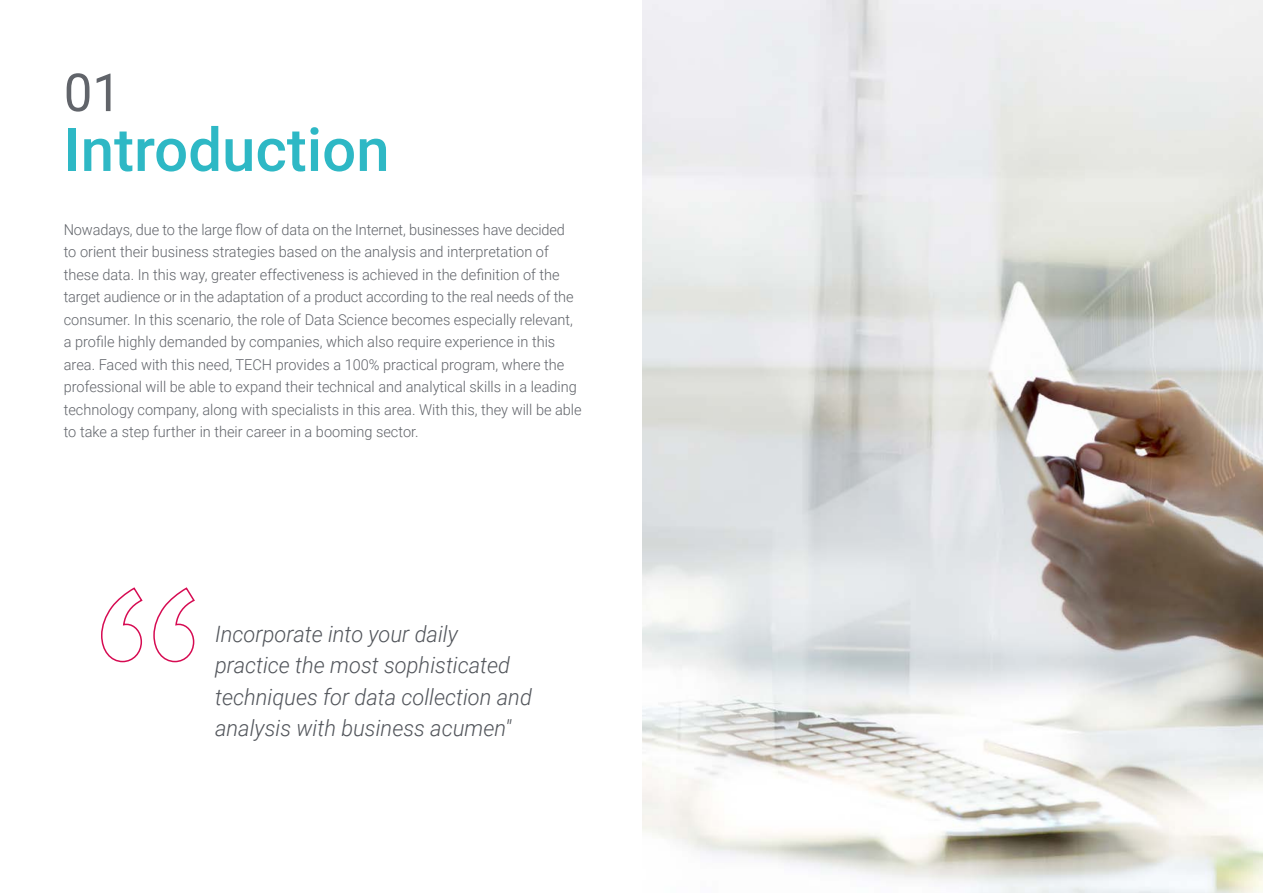
<style>
.page{position:relative;width:1263px;height:893px;background:#fff}
.page>*{position:absolute;margin:0;border:0;box-sizing:border-box;transform-origin:0 0}
.t1{font:500 60px "Roboto";color:#2eb8c5}
.t2{font:52.5px "Roboto";color:#61646a}
.t3{font:italic 300 22.5px/31.5px "Roboto";color:#52555b}
.t4{font:300 15px/22.5px "Roboto";color:#61646a}
</style>
<div class="page">
<svg style="left:101px;top:587px;width:94px;height:76px"></svg>
<img style="left:642px;top:0;width:621px;height:893px">
<h2 class="t2" style="left:64px;top:56px;width:59px">01</h2>
<h1 class="t1" style="left:64px;top:108px;width:327px">Introduction</h1>
<p class="t4" style="left:64px;top:217px;width:519px">Nowadays, due to the large flow of data on the Internet, businesses have decided<br>to orient their business strategies based on the analysis and interpretation of these data. In this way, greater effectiveness is achieved in the definition of the target audience or in the adaptation of a product according to the real needs of the consumer. In this scenario, the role of Data Science becomes especially relevant, a profile highly demanded by companies, which also require experience in this area. Faced with this need, TECH provides a 100% practical program, where the professional will be able to expand their technical and analytical skills in a leading technology company, along with specialists in this area. With this, they will be able to take a step further in their career in a booming sector.</p>
<h3 class="t3" style="left:215px;top:617px;width:318px">Incorporate into your daily practice the most sophisticated techniques for data collection and analysis with business acumen"</h3>
</div>
